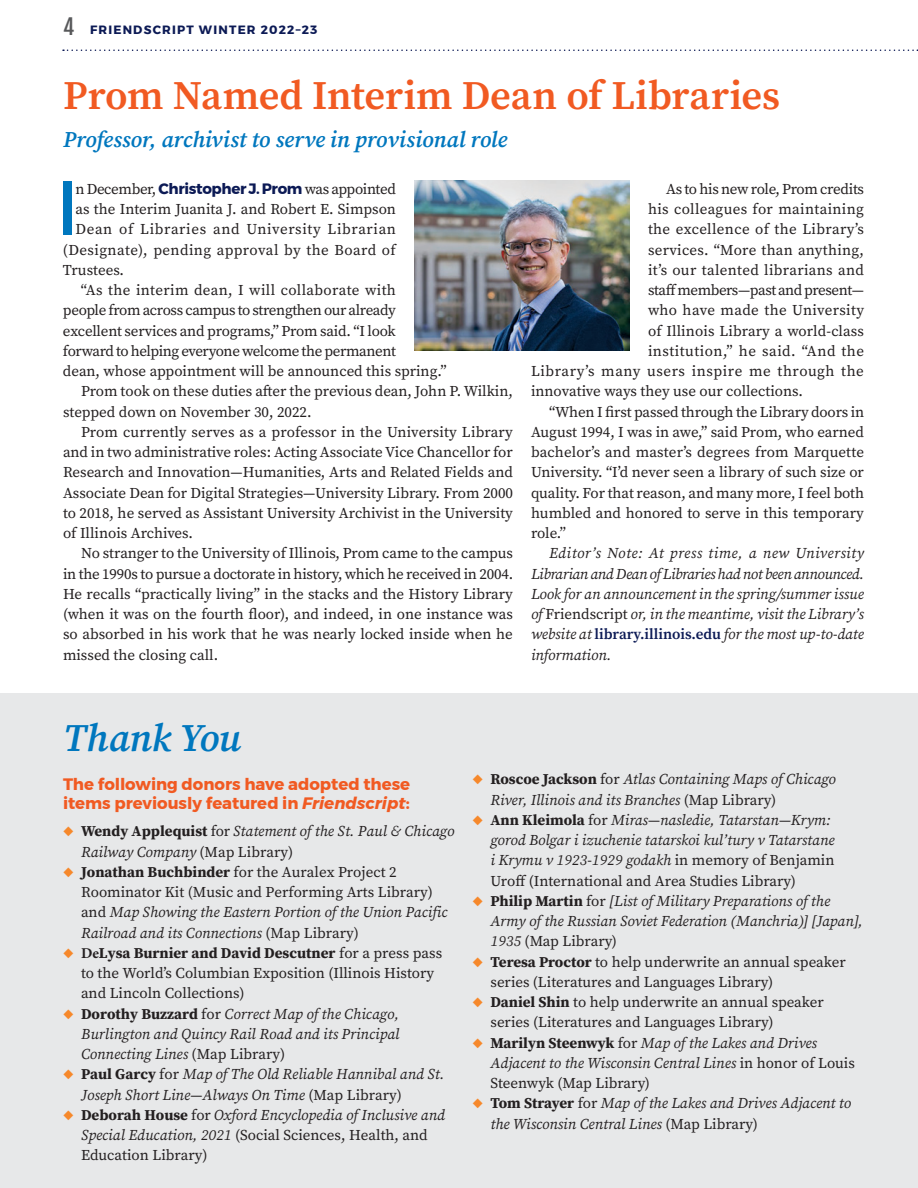
<style>
.page{position:relative;width:918px;height:1188px;background:#fff}
.page>*{position:absolute;margin:0;border:0;box-sizing:border-box;transform-origin:0 0}
.Text_first_paragraph{font:63.6px "Fjalla One";color:#0077be}
.A_head{font:600 40.5px "Source Serif Pro";letter-spacing:-.005em;color:#f15a22}
.B_Head{font:italic 600 39px "Source Serif Pro";letter-spacing:-.01em;color:#0077be}
.b_Head{font:italic 22.5px "Source Serif Variable";letter-spacing:-.005em;color:#0077be}
.C_Head{font:700 16.5px/19.5px "Montserrat";color:#f15a22}
.Text{font:15px/20.2px "Source Serif Pro";color:#231f20;text-align:justify}
.List{font:italic 15px/20.2px "Source Serif Pro";color:#231f20}
.List-2{font:15px/20.2px "Source Serif Pro";color:#231f20}
.Text-2{font:italic 15px/20.2px "Source Serif Pro";color:#231f20;text-align:justify}
.Text-3{font:15px "Source Serif Pro";letter-spacing:.025em;color:#231f20}
.Text_first_paragraph-2{font:15px "Source Serif Pro";color:#231f20}
.Text_first_paragraph-3{font:15px "Source Serif Pro";letter-spacing:-.025em;color:#231f20}
.Text_first_paragraph-4{font:15px "Source Serif Pro";letter-spacing:.02em;color:#231f20}
.Text_first_paragraph-5{font:15px "Source Serif Pro";letter-spacing:.045em;color:#231f20}
.Text-4{font:15px "Source Serif Pro";letter-spacing:.04em;color:#231f20}
.Text-5{font:15px "Source Serif Pro";letter-spacing:-.03em;color:#231f20}
.Text-6{font:15px "Source Serif Pro";letter-spacing:.02em;color:#231f20}
.Text-7{font:15px "Source Serif Pro";letter-spacing:.035em;color:#231f20}
.Text-8{font:15px "Source Serif Pro";letter-spacing:-.02em;color:#231f20}
.t1{font:700 12px "Montserrat";letter-spacing:.1em;color:#0c1a55}
.s1{font-family:"Fjalla One";font-weight:400;font-size:21px;color:#58595b}
.s2{font-family:"Montserrat";font-weight:700;color:#0c1a55}
.s3{font-style:normal}
.s4{font-weight:600;font-style:normal;color:#0c1a55}
.s5{font-style:italic}
.s6{color:#f6882b}
.s7{font-weight:700;font-style:normal}
.s8{font-weight:700}
.s9{font-family:"Minion Pro";font-weight:700}
</style>
<div class="page">
<img style="left:414px;top:180px;width:216px;height:171px">
<div style="left:0;top:693px;width:918px;height:495px;background:#e7e8e9"></div>
<svg style="left:63px;top:50px;width:855px;height:1px"></svg>
<p class="t1" style="left:63px;top:20px;width:256px"><span class="s1">4</span> FRIENDSCRIPT WINTER 2022–23</p>
<p class="A_head" style="left:63px;top:68px;width:719px">Prom Named Interim Dean of Libraries</p>
<p class="b_Head" style="left:63px;top:124px;width:446px">Professor, archivist to serve in provisional role</p>
<p class="Text_first_paragraph" style="left:58px;top:170px;width:19px">I</p>
<p class="Text_first_paragraph-3" style="left:76px;top:179px;width:322px">n December, <span class="s2">Christopher J. Prom</span> was appointed</p>
<p class="Text-8" style="left:666px;top:179px;width:200px">As to his new role, Prom credits</p>
<p class="Text-3" style="left:648px;top:199px;width:218px">his colleagues for maintaining</p>
<p class="Text-3" style="left:648px;top:219px;width:218px">the excellence of the Library’s</p>
<p class="Text-6" style="left:648px;top:239px;width:217px">services. “More than anything,</p>
<p class="Text-3" style="left:648px;top:260px;width:217px">it’s our talented librarians and</p>
<p class="Text-5" style="left:648px;top:280px;width:217px">staff members—past and present—</p>
<p class="Text-3" style="left:648px;top:300px;width:218px">who have made the University</p>
<p class="Text" style="left:648px;top:320px;width:217px">of Illinois Library a world-class</p>
<p class="Text-7" style="left:648px;top:341px;width:218px">institution,” he said. “And the</p>
<p class="Text-4" style="left:531px;top:361px;width:334px">Library’s many users inspire me through the</p>
<p class="Text" style="left:531px;top:381px;width:273px">innovative ways they use our collections.</p>
<p class="Text" style="left:531px;top:401px;width:335px;text-indent:18px">“When I first passed through the Library doors in August 1994, I was in awe,” said Prom, who earned bachelor’s and master’s degrees from Marquette University. “I’d never seen a library of such size or quality. For that reason, and many more, I feel both humbled and honored to serve in this temporary role.”</p>
<p class="Text-2" style="left:531px;top:543px;width:335px;text-indent:18px">Editor’s Note: At press time, a new University Librarian and Dean of Libraries had not been announced.<br>Look for an announcement in the spring/summer issue of <span class="s3">Friendscript</span> or, in the meantime, visit the Library’s website at <span class="s4">library.illinois.edu</span>for the most up-to-date</p>
<p class="Text-2" style="left:531px;top:644px;width:82px">information.</p>
<p class="Text_first_paragraph-2" style="left:76px;top:199px;width:322px">as the Interim Juanita J. and Robert E. Simpson</p>
<p class="Text_first_paragraph-5" style="left:76px;top:219px;width:322px">Dean of Libraries and University Librarian</p>
<p class="Text_first_paragraph-4" style="left:63px;top:239px;width:334px">(Designate), pending approval by the Board of</p>
<p class="Text_first_paragraph-2" style="left:63px;top:260px;width:63px">Trustees.</p>
<p class="Text" style="left:63px;top:280px;width:385px;text-align:left;text-indent:18px">“As the interim dean, I will collaborate with<br>people from across campus to strengthen our already excellent services and programs,” Prom said. “I look forward to helping everyone welcome the permanent<br>dean, whose appointment will be announced this spring.”</p>
<p class="Text" style="left:63px;top:381px;width:451px;text-indent:18px">Prom took on these duties after the previous dean, John P. Wilkin, stepped down on November 30, 2022.</p>
<p class="Text" style="left:63px;top:422px;width:452px;text-indent:18px">Prom currently serves as a professor in the University Library and in two administrative roles: Acting Associate Vice Chancellor for Research and Innovation—Humanities, Arts and Related Fields and Associate Dean for Digital Strategies—University Library. From 2000 to 2018, he served as Assistant University Archivist in the University of Illinois Archives.</p>
<p class="Text" style="left:63px;top:543px;width:452px;text-indent:18px">No stranger to the University of Illinois, Prom came to the campus in the 1990s to pursue a doctorate in history, which he received in 2004.<br>He recalls “practically living” in the stacks and the History Library (when it was on the fourth floor), and indeed, in one instance was so absorbed in his work that he was nearly locked inside when he missed the closing call.</p>
<p class="B_Head" style="left:63px;top:712px;width:179px">Thank You</p>
<p class="C_Head" style="left:63px;top:774px;width:349px">The following donors have adopted these items previously featured in <span class="s5">Friendscript</span>:</p>
<p class="List" style="left:81px;top:821px;width:375px;text-indent:-18px"><span class="s6">◆</span> <span class="s7">Wendy Applequist</span> <span class="s3">for</span> Statement of the St. Paul &amp; Chicago<br>Railway Company <span class="s3">(Map Library)</span></p>
<p class="List-2" style="left:81px;top:862px;width:368px;text-indent:-18px"><span class="s6">◆</span> <span class="s8">Jonathan Buchbinder</span> for the Auralex Project 2<br>Roominator Kit (Music and Performing Arts Library) and <span class="s5">Map Showing the Eastern Portion of the Union Pacific Railroad and its Connections</span> (Map Library)</p>
<p class="List-2" style="left:81px;top:943px;width:363px;text-indent:-18px"><span class="s6">◆</span> <span class="s9">De</span><span class="s8">Lysa Burnier and David Descutner</span> for a press pass to the World’s Columbian Exposition (Illinois History and Lincoln Collections)</p>
<p class="List" style="left:81px;top:1004px;width:320px;text-align:justify;text-indent:-18px"><span class="s6">◆</span> <span class="s7">Dorothy Buzzard</span> <span class="s3">for</span> Correct Map of the Chicago, Burlington and Quincy Rail Road and its Principal Connecting Lines <span class="s3">(Map Library)</span></p>
<p class="List" style="left:81px;top:1064px;width:365px;text-indent:-18px"><span class="s6">◆</span> <span class="s7">Paul Garcy</span> <span class="s3">for</span> Map of The Old Reliable Hannibal and St.<br>Joseph Short Line—Always On Time <span class="s3">(Map Library)</span></p>
<p class="List" style="left:81px;top:1105px;width:366px;text-indent:-18px"><span class="s6">◆</span> <span class="s7">Deborah House</span> <span class="s3">for</span> Oxford Encyclopedia of Inclusive and<br>Special Education, 2021 <span class="s3">(Social Sciences, Health, and<br>Education Library)</span></p>
<p class="List" style="left:490px;top:769px;width:347px;text-indent:-18px"><span class="s6">◆</span> <span class="s7">Roscoe Jackson</span> <span class="s3">for</span> Atlas Containing Maps of Chicago<br>River, Illinois and its Branches <span class="s3">(Map Library)</span></p>
<p class="List" style="left:490px;top:810px;width:346px;text-indent:-18px"><span class="s6">◆</span> <span class="s7">Ann Kleimola</span> <span class="s3">for</span> Miras—nasledie, Tatarstan—Krym: gorod Bolgar i izuchenie tatarskoi kul’tury v Tatarstane i Krymu v 1923-1929 godakh <span class="s3">in memory of Benjamin Uroff (International and Area Studies Library)</span></p>
<p class="List" style="left:490px;top:891px;width:374px;text-indent:-18px"><span class="s6">◆</span> <span class="s7">Philip Martin</span> <span class="s3">for</span> [List of Military Preparations of the<br>Army of the Russian Soviet Federation (Manchria)] [Japan],<br>1935 <span class="s3">(Map Library)</span></p>
<p class="List-2" style="left:490px;top:951px;width:357px;text-indent:-18px"><span class="s6">◆</span> <span class="s8">Teresa Proctor</span> to help underwrite an annual speaker series (Literatures and Languages Library)</p>
<p class="List-2" style="left:490px;top:992px;width:335px;text-indent:-18px"><span class="s6">◆</span> <span class="s8">Daniel Shin</span> to help underwrite an annual speaker series (Literatures and Languages Library)</p>
<p class="List" style="left:490px;top:1032px;width:366px;text-indent:-18px"><span class="s6">◆</span> <span class="s7">Marilyn Steenwyk</span> <span class="s3">for</span> Map of the Lakes and Drives<br>Adjacent to the Wisconsin Central Lines <span class="s3">in honor of Louis<br>Steenwyk (Map Library)</span></p>
<p class="List" style="left:490px;top:1093px;width:362px;text-indent:-18px"><span class="s6">◆</span> <span class="s7">Tom Strayer</span> <span class="s3">for</span> Map of the Lakes and Drives Adjacent to the Wisconsin Central Lines <span class="s3">(Map Library)</span></p>
</div>
